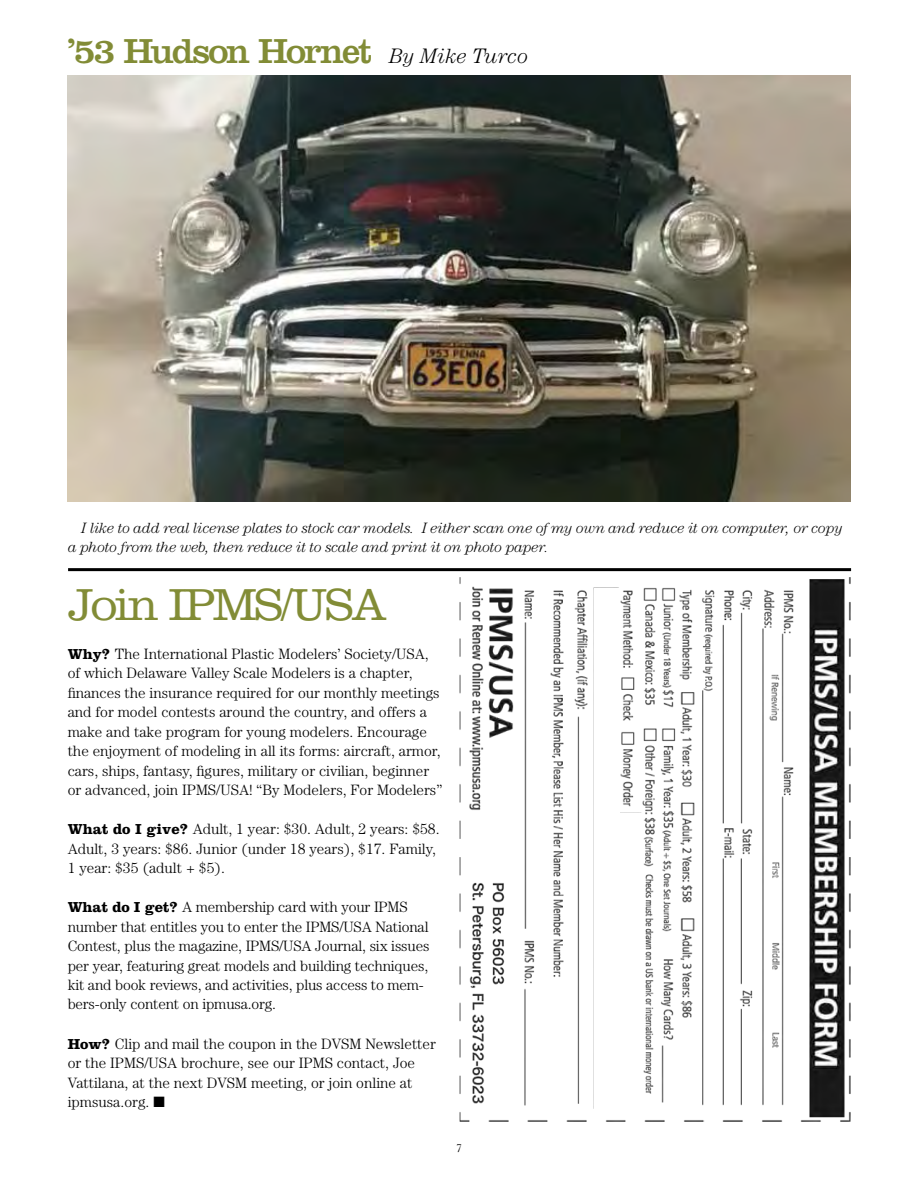
<style>
.page{position:relative;width:918px;height:1188px;background:#fff}
.page>*{position:absolute;margin:0;border:0;box-sizing:border-box;transform-origin:0 0}
.t1{font:300 46.5px "Clarendon";letter-spacing:-.05em;color:#828c36}
.t2{font:36px "Clarendon";letter-spacing:-.065em;color:#828c36}
.t3{font:300 15px/19.5px "Century";color:#000}
.t4{font:italic 300 15px/19.5px "Century";letter-spacing:-.015em;color:#000}
.t5{font:12px "Baskerville";color:#000}
.s1{font-family:"Century";font-weight:300;font-style:italic;font-size:21px;color:#000}
.s2{font-family:"Clarendon";font-weight:700}
</style>
<div class="page">
<hr style="left:68px;top:568px;width:783px;height:3px;background:#000">
<img style="left:460px;top:577px;width:390px;height:545px">
<div style="left:616px;top:813px;width:26px;height:160px;background:#fff"></div>
<div style="left:594px;top:589px;width:26px;height:520px;background:#fff"></div>
<img style="left:68px;top:76px;width:782px;height:426px">
<h2 class="t2" style="left:68px;top:30px;width:462px">’53 Hudson Hornet <span class="s1">By Mike Turco</span></h2>
<p class="t4" style="left:68px;top:518px;width:776px;text-indent:14px">I like to add real license plates to stock car models. I either scan one of my own and reduce it on computer, or copy a photo from the web, then reduce it to scale and print it on photo paper.</p>
<h1 class="t1" style="left:68px;top:577px;width:321px">Join IPMS/USA</h1>
<p class="t3" style="left:68px;top:643px;width:376px"><span class="s2">Why?</span> The International Plastic Modelers’ Society/USA, of which Delaware Valley Scale Modelers is a chapter, finances the insurance required for our monthly meetings and for model contests around the country, and offers a make and take program for young modelers. Encourage the enjoyment of modeling in all its forms: aircraft, armor, cars, ships, fantasy, figures, military or civilian, beginner or advanced, join IPMS/USA! “By Modelers, For Modelers”</p>
<p class="t3" style="left:68px;top:819px;width:373px"><span class="s2">What do I give?</span> Adult, 1 year: $30. Adult, 2 years: $58.<br>Adult, 3 years: $86. Junior (under 18 years), $17. Family,<br>1 year: $35 (adult + $5).</p>
<p class="t3" style="left:68px;top:897px;width:363px"><span class="s2">What do I get?</span> A membership card with your IPMS number that entitles you to enter the IPMS/USA National Contest, plus the magazine, IPMS/USA Journal, six issues per year, featuring great models and building techniques, kit and book reviews, and activities, plus access to mem&shy;bers-only content on ipmusa.org.</p>
<p class="t3" style="left:68px;top:1033px;width:370px"><span class="s2">How?</span> Clip and mail the coupon in the DVSM Newsletter or the IPMS/USA brochure, see our IPMS contact, Joe Vattilana, at the next DVSM meeting, or join online at ipmsusa.org. ■</p>
<p class="t5" style="left:456px;top:1141px;width:7px">7</p>
</div>
